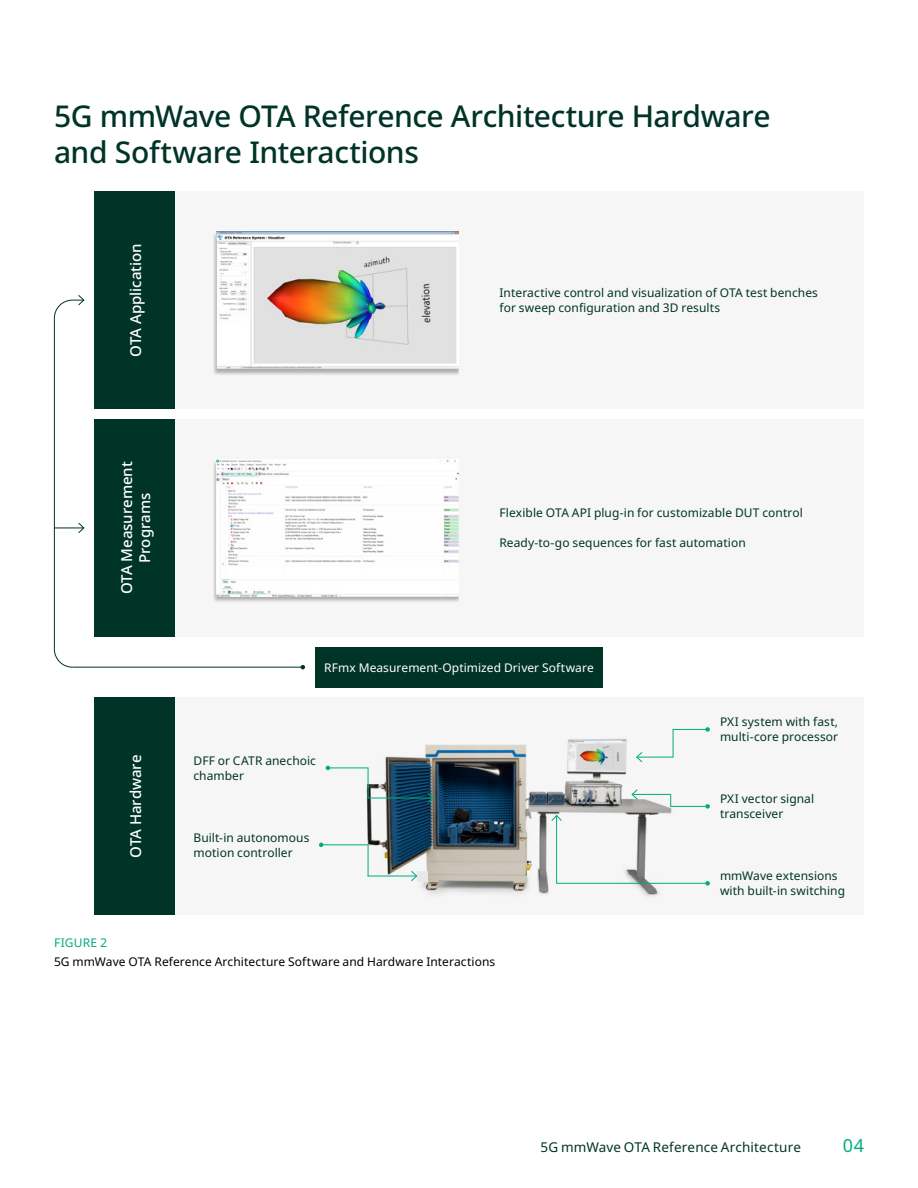
<style>
.page{position:relative;width:918px;height:1188px;background:#fff}
.page>*{position:absolute;margin:0;border:0;box-sizing:border-box;transform-origin:0 0}
.t1{font:500 30px/36px "Noto Sans";letter-spacing:-.02em;color:#003427}
.t2{font:18px "Noto Sans";color:#00ac7e}
.t3{font:500 15px/18px "Noto Sans";letter-spacing:-.005em;color:#fff;text-align:center}
.t4{font:13.5px "Noto Sans";letter-spacing:.01em;color:#003427}
.t5{font:12px/15px "Noto Sans";letter-spacing:.005em;color:#003427}
.t6{font:12px "Noto Sans";letter-spacing:.005em;color:#000}
.t7{font:12px "Noto Sans";letter-spacing:.005em;color:#fff}
.t8{font:12px "Noto Sans";letter-spacing:.015em;color:#00ac7e}
</style>
<div class="page">
<div style="left:176px;top:191px;width:386px;height:218px;background:#f6f6f6"></div>
<div style="left:176px;top:419px;width:386px;height:218px;background:#f6f6f6"></div>
<div style="left:176px;top:698px;width:688px;height:217px;background:#f6f6f6"></div>
<div style="left:213px;top:232px;width:250px;height:144px;background:#000;opacity:.3"></div>
<img style="left:216px;top:232px;width:243px;height:136px">
<div style="left:213px;top:460px;width:250px;height:143px;background:#000;opacity:.3"></div>
<img style="left:216px;top:460px;width:243px;height:136px">
<div style="left:459px;top:191px;width:405px;height:218px;background:#f6f6f6"></div>
<div style="left:459px;top:419px;width:405px;height:218px;background:#f6f6f6"></div>
<div style="left:94px;top:191px;width:82px;height:218px;background:#003427"></div>
<div style="left:94px;top:419px;width:82px;height:218px;background:#003427"></div>
<div style="left:94px;top:698px;width:82px;height:217px;background:#003427"></div>
<div style="left:315px;top:647px;width:288px;height:40px;background:#003427"></div>
<hr style="left:72px;top:667px;width:231px;height:1px;background:#003427">
<svg style="left:301px;top:665px;width:4px;height:4px"></svg>
<svg style="left:54px;top:649px;width:19px;height:19px"></svg>
<hr style="left:54px;top:528px;width:30px;height:1px;background:#003427">
<svg style="left:78px;top:523px;width:7px;height:10px"></svg>
<svg style="left:54px;top:295px;width:31px;height:23px"></svg>
<hr style="left:54px;top:318px;width:1px;height:331px;background:#003427">
<img style="left:341px;top:728px;width:358px;height:168px">
<div style="left:417px;top:871px;width:10px;height:10px;background:#e9e9ea"></div>
<hr style="left:321px;top:844px;width:47px;height:1px;background:#00ac7e">
<svg style="left:319px;top:843px;width:4px;height:4px"></svg>
<hr style="left:328px;top:768px;width:40px;height:1px;background:#00ac7e">
<svg style="left:326px;top:766px;width:4px;height:4px"></svg>
<hr style="left:368px;top:876px;width:49px;height:1px;background:#00ac7e">
<svg style="left:410px;top:870px;width:8px;height:12px"></svg>
<hr style="left:368px;top:798px;width:65px;height:1px;background:#00ac7e">
<svg style="left:427px;top:792px;width:7px;height:12px"></svg>
<hr style="left:368px;top:845px;width:1px;height:31px;background:#00ac7e">
<svg style="left:673px;top:730px;width:1px;height:27px"></svg>
<hr style="left:368px;top:768px;width:1px;height:30px;background:#00ac7e">
<hr style="left:637px;top:757px;width:36px;height:1px;background:#00ac7e">
<svg style="left:636px;top:751px;width:7px;height:12px"></svg>
<hr style="left:632px;top:794px;width:39px;height:1px;background:#00ac7e">
<svg style="left:631px;top:789px;width:7px;height:11px"></svg>
<hr style="left:556px;top:815px;width:1px;height:68px;background:#00ac7e">
<svg style="left:551px;top:814px;width:12px;height:8px"></svg>
<hr style="left:673px;top:729px;width:35px;height:1px;background:#00ac7e">
<svg style="left:705px;top:727px;width:5px;height:5px"></svg>
<hr style="left:670px;top:806px;width:38px;height:1px;background:#00ac7e">
<svg style="left:705px;top:804px;width:5px;height:5px"></svg>
<hr style="left:556px;top:883px;width:152px;height:1px;background:#00ac7e">
<svg style="left:705px;top:881px;width:5px;height:5px"></svg>
<h1 class="t1" style="left:54px;top:98px;width:718px">5G mmWave OTA Reference Architecture Hardware and Software Interactions</h1>
<p class="t3" style="left:127px;top:357px;width:115px;rotate:-90deg">OTA Application</p>
<p class="t5" style="left:500px;top:286px;width:320px">Interactive control and visualization of OTA test benches for sweep configuration and 3D results</p>
<p class="t3" style="left:118px;top:594px;width:134px;rotate:-90deg">OTA Measurement<br>Programs</p>
<p class="t3" style="left:127px;top:858px;width:105px;rotate:-90deg">OTA Hardware</p>
<p class="t5" style="left:500px;top:506px;width:305px">Flexible OTA API plug-in for customizable DUT control</p>
<p class="t5" style="left:500px;top:536px;width:248px">Ready-to-go sequences for fast automation</p>
<p class="t7" style="left:324px;top:659px;width:271px">RFmx Measurement-Optimized Driver Software</p>
<p class="t5" style="left:194px;top:753px;width:124px">DFF or CATR anechoic chamber</p>
<p class="t5" style="left:194px;top:830px;width:118px">Built-in autonomous motion controller</p>
<p class="t5" style="left:720px;top:715px;width:120px">PXI system with fast, multi-core processor</p>
<p class="t5" style="left:720px;top:792px;width:96px">PXI vector signal transceiver</p>
<p class="t5" style="left:720px;top:869px;width:127px">mmWave extensions with built-in switching</p>
<p class="t8" style="left:54px;top:934px;width:55px">FIGURE 2</p>
<p class="t6" style="left:54px;top:953px;width:443px">5G mmWave OTA Reference Architecture Software and Hardware Interactions</p>
<p class="t4" style="left:541px;top:1138px;width:262px">5G mmWave OTA Reference Architecture</p>
<h2 class="t2" style="left:843px;top:1133px;width:23px">04</h2>
</div>
